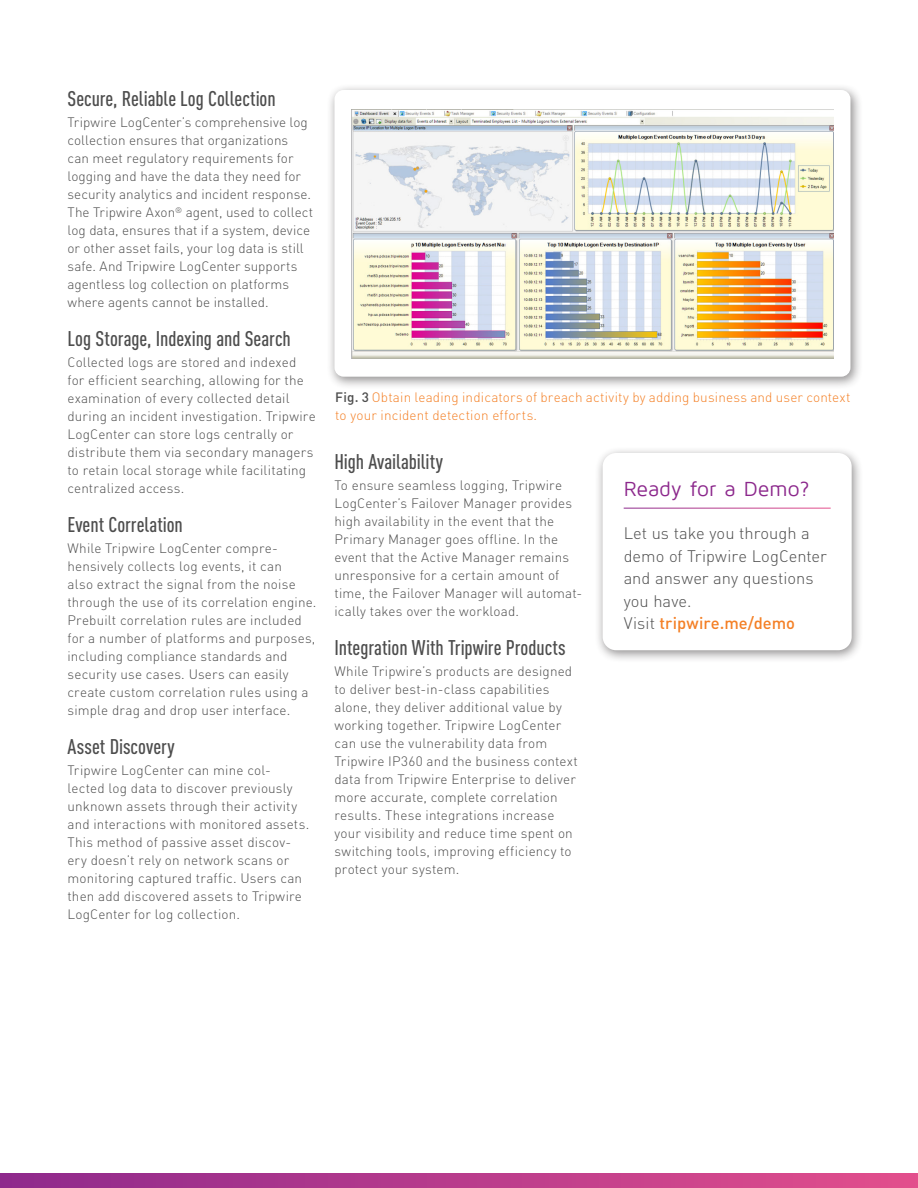
<style>
.page{position:relative;width:918px;height:1188px;background:#fff}
.page>*{position:absolute;margin:0;border:0;box-sizing:border-box;transform-origin:0 0}
.t1{font:500 condensed 21px "DIN Pro";color:#4d4d4d}
.Sidebar_H1__Purple{font:21px "Maven Pro";letter-spacing:-.005em;color:#8c288c}
.Sidebar_Text{font:300 16.5px/22.5px "DIN Pro";color:#4d4d4d}
.BODY{font:300 13.5px/18px "DIN Pro";letter-spacing:.01em;color:#4d4d4d}
.Caption_Image{font:300 13.5px/18px "DIN Pro";letter-spacing:.015em;color:#f48026}
.s1{font-weight:500;color:#4d4d4d}
.s2{font-weight:500;color:#f48026}
</style>
<div class="page">
<div style="left:327px;top:83px;width:536px;height:307px;background:#231f20;opacity:.5"></div>
<div style="left:334px;top:90px;width:516px;height:287px;background:#fff;border-radius:9px"></div>
<img style="left:352px;top:109px;width:481px;height:249px">
<svg style="left:0;top:1173px;width:918px;height:15px;background:#b83b8c"></svg>
<div style="left:594px;top:446px;width:270px;height:217px;background:#231f20;opacity:.5"></div>
<div style="left:603px;top:453px;width:249px;height:197px;background:#fff;border-radius:13px"></div>
<h2 class="t1" style="left:68px;top:86px;width:210px">Secure, Reliable Log Collection</h2>
<p class="BODY" style="left:68px;top:113px;width:247px">Tripwire LogCenter’s comprehensive log collection ensures that organizations<br>can meet regulatory requirements for logging and have the data they need for security analytics and incident response.<br>The Tripwire Axon<sup>®</sup> agent, used to collect log data, ensures that if a system, device or other asset fails, your log data is still safe. And Tripwire LogCenter supports agentless log collection on platforms where agents cannot be installed.</p>
<h2 class="t1" style="left:68px;top:326px;width:225px">Log Storage, Indexing and Search</h2>
<p class="BODY" style="left:68px;top:353px;width:250px">Collected logs are stored and indexed for efficient searching, allowing for the examination of every collected detail during an incident investigation. Tripwire LogCenter can store logs centrally or distribute them via secondary managers to retain local storage while facilitating centralized access.</p>
<h2 class="t1" style="left:68px;top:512px;width:117px">Event Correlation</h2>
<p class="BODY" style="left:68px;top:539px;width:251px">While Tripwire LogCenter compre&shy;hensively collects log events, it can<br>also extract the signal from the noise through the use of its correlation engine.<br>Prebuilt correlation rules are included for a number of platforms and purposes, including compliance standards and security use cases. Users can easily create custom correlation rules using a simple drag and drop user interface.</p>
<h2 class="t1" style="left:68px;top:734px;width:109px">Asset Discovery</h2>
<p class="BODY" style="left:68px;top:761px;width:243px">Tripwire LogCenter can mine col&shy;lected log data to discover previously unknown assets through their activity and interactions with monitored assets.<br>This method of passive asset discov&shy;ery doesn’t rely on network scans or monitoring captured traffic. Users can then add discovered assets to Tripwire LogCenter for log collection.</p>
<p class="Caption_Image" style="left:335px;top:388px;width:517px"><span class="s1">Fig. 3</span> Obtain leading indicators of breach activity by adding business and user context to your incident detection efforts.</p>
<h2 class="t1" style="left:334px;top:449px;width:110px">High Availability</h2>
<p class="BODY" style="left:334px;top:476px;width:249px">To ensure seamless logging, Tripwire LogCenter’s Failover Manager provides high availability in the event that the Primary Manager goes offline. In the event that the Active Manager remains unresponsive for a certain amount of time, the Failover Manager will automat&shy;ically takes over the workload.</p>
<h2 class="t1" style="left:334px;top:635px;width:233px">Integration With Tripwire Products</h2>
<p class="BODY" style="left:334px;top:662px;width:245px">While Tripwire’s products are designed to deliver best-in-class capabilities alone, they deliver additional value by working together. Tripwire LogCenter can use the vulnerability data from Tripwire IP360 and the business context data from Tripwire Enterprise to deliver more accurate, complete correlation results. These integrations increase your visibility and reduce time spent on switching tools, improving efficiency to protect your system.</p>
<p class="Sidebar_H1__Purple" style="left:624px;top:478px;width:188px">Ready for a Demo?</p>
<p class="Sidebar_Text" style="left:624px;top:521px;width:205px">Let us take you through a demo of Tripwire LogCenter and answer any questions you have.<br>Visit <span class="s2">tripwire.me/demo</span></p>
</div>
